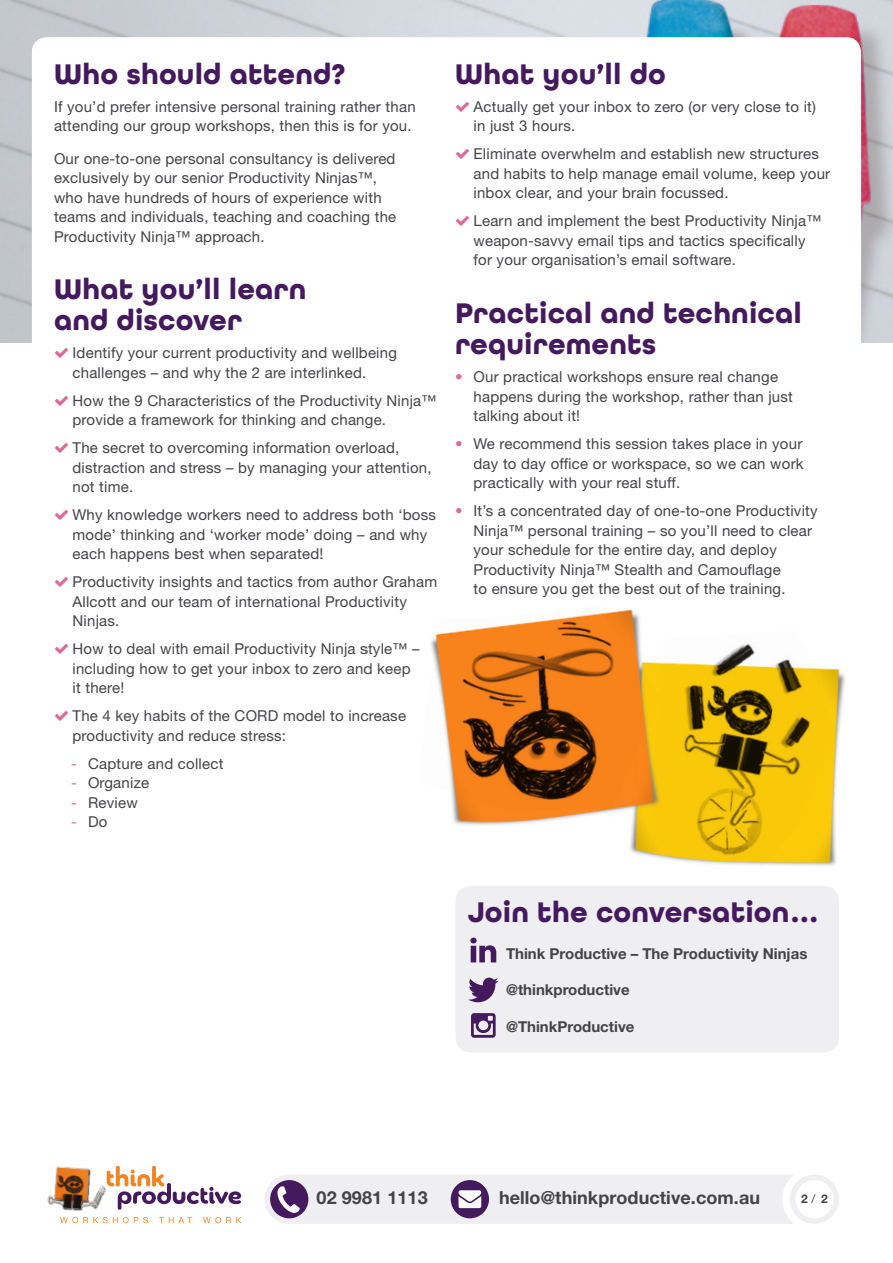
<style>
.page{position:relative;width:893px;height:1263px;background:#fff}
.page>*{position:absolute;margin:0;border:0;box-sizing:border-box;transform-origin:0 0}
.t1{font:700 30px/31.5px "All Round Gothic";letter-spacing:.005em;color:#44195e}
.t2{font:700 18px "Helvetica Neue LT Std";letter-spacing:.005em;color:#434348}
.t3{font:15px/19.5px "Helvetica Neue LT Std";letter-spacing:.015em;color:#434348}
.t4{font:700 15px "Helvetica Neue";color:#434348}
.t5{font:700 12px "Helvetica Neue LT Std";color:#434348}
.s1{color:#da6b9a}
.s2{font-weight:400}
</style>
<div class="page">
<div style="left:264px;top:1174px;width:575px;height:50px;background:#efeef0;border-radius:25px"></div>
<svg style="left:110px;top:1165px;width:131px;height:45px"></svg>
<img style="left:47px;top:1166px;width:63px;height:51px">
<svg style="left:60px;top:1217px;width:181px;height:6px"></svg>
<div style="left:270px;top:1180px;width:38px;height:38px;background:#44195e;border-radius:50%"></div>
<svg style="left:277px;top:1186px;width:23px;height:27px"></svg>
<div style="left:451px;top:1180px;width:38px;height:38px;background:#44195e;border-radius:50%"></div>
<svg style="left:786px;top:1171px;width:57px;height:56px"></svg>
<div style="left:782px;top:1167px;width:65px;height:64px;border:8px solid #fff;border-radius:50%"></div>
<div style="left:795px;top:1180px;width:39px;height:38px;background:#fff;border-radius:50%"></div>
<svg style="left:458px;top:1190px;width:23px;height:18px"></svg>
<img style="left:0;top:0;width:893px;height:342px">
<div style="left:455px;top:886px;width:384px;height:166px;background:#efeef0;border-radius:15px"></div>
<svg style="left:471px;top:1013px;width:25px;height:25px"></svg>
<svg style="left:468px;top:978px;width:30px;height:24px"></svg>
<svg style="left:470px;top:938px;width:26px;height:24px"></svg>
<div style="left:32px;top:37px;width:829px;height:365px;background:#fff;border-radius:15px"></div>
<img style="left:832px;top:669px;width:13px;height:224px">
<img style="left:452px;top:812px;width:199px;height:45px">
<img style="left:651px;top:644px;width:184px;height:224px">
<img style="left:430px;top:609px;width:230px;height:203px">
<h1 class="t1" style="left:54px;top:59px;width:293px">Who should attend?</h1>
<p class="t3" style="left:54px;top:97px;width:363px">If you’d prefer intensive personal training rather than attending our group workshops, then this is for you.</p>
<p class="t3" style="left:54px;top:148px;width:344px">Our one-to-one personal consultancy is delivered exclusively by our senior Productivity Ninjas™, who have hundreds of hours of experience with teams and individuals, teaching and coaching the Productivity Ninja™ approach.</p>
<h1 class="t1" style="left:54px;top:273px;width:254px">What you’ll learn and discover</h1>
<p class="t3" style="left:72px;top:343px;width:326px">Identify your current productivity and wellbeing challenges – and why the 2 are interlinked.</p>
<p class="t3" style="left:72px;top:390px;width:365px">How the 9 Characteristics of the Productivity Ninja™ provide a framework for thinking and change.</p>
<p class="t3" style="left:72px;top:438px;width:361px">The secret to overcoming information overload, distraction and stress – by managing your attention, not time.</p>
<p class="t3" style="left:72px;top:505px;width:365px">Why knowledge workers need to address both ‘boss mode’ thinking and ‘worker mode’ doing – and why each happens best when separated!</p>
<p class="t3" style="left:72px;top:572px;width:366px">Productivity insights and tactics from author Graham<br>Allcott and our team of international Productivity<br>Ninjas.</p>
<p class="t3" style="left:72px;top:639px;width:348px">How to deal with email Productivity Ninja style™ – including how to get your inbox to zero and keep it there!</p>
<p class="t3" style="left:72px;top:706px;width:335px">The 4 key habits of the CORD model to increase productivity and reduce stress:</p>
<p class="t3" style="left:71px;top:753px;width:154px"><span class="s1">-</span> Capture and collect</p>
<p class="t3" style="left:71px;top:773px;width:80px"><span class="s1">-</span> Organize</p>
<p class="t3" style="left:71px;top:792px;width:68px"><span class="s1">-</span> Review</p>
<p class="t3" style="left:71px;top:812px;width:38px"><span class="s1">-</span> Do</p>
<h1 class="t1" style="left:455px;top:59px;width:212px">What you’ll do</h1>
<p class="t3" style="left:473px;top:97px;width:344px">Actually get your inbox to zero (or very close to it) in just 3 hours.</p>
<p class="t3" style="left:473px;top:144px;width:358px">Eliminate overwhelm and establish new structures and habits to help manage email volume, keep your inbox clear, and your brain focussed.</p>
<p class="t3" style="left:473px;top:211px;width:349px">Learn and implement the best Productivity Ninja™ weapon-savvy email tips and tactics specifically for your organisation’s email software.</p>
<h1 class="t1" style="left:455px;top:297px;width:348px">Practical and technical requirements</h1>
<p class="t3" style="left:473px;top:367px;width:321px;text-indent:-18px"><span class="s1">•</span> Our practical workshops ensure real change happens during the workshop, rather than just talking about it!</p>
<p class="t3" style="left:473px;top:434px;width:332px;text-align:justify;text-indent:-18px"><span class="s1">•</span> We recommend this session takes place in your day to day office or workspace, so we can work practically with your real stuff.</p>
<p class="t3" style="left:473px;top:501px;width:346px;text-indent:-18px"><span class="s1">•</span> It’s a concentrated day of one-to-one Productivity Ninja™ personal training – so you’ll need to clear your schedule for the entire day, and deploy Productivity Ninja™ Stealth and Camouflage<br>to ensure you get the best out of the training.</p>
<h1 class="t1" style="left:468px;top:897px;width:353px">Join the conversation…</h1>
<p class="t4" style="left:506px;top:944px;width:303px">Think Productive – The Productivity Ninjas</p>
<p class="t4" style="left:506px;top:980px;width:125px">@thinkproductive</p>
<p class="t4" style="left:506px;top:1017px;width:130px">@ThinkProductive</p>
<p class="t2" style="left:317px;top:1187px;width:113px">02 9981 1113</p>
<p class="t2" style="left:499px;top:1187px;width:263px">hello@thinkproductive.com.au</p>
<p class="t5" style="left:801px;top:1191px;width:28px">2 <span class="s2">/</span> 2</p>
</div>
